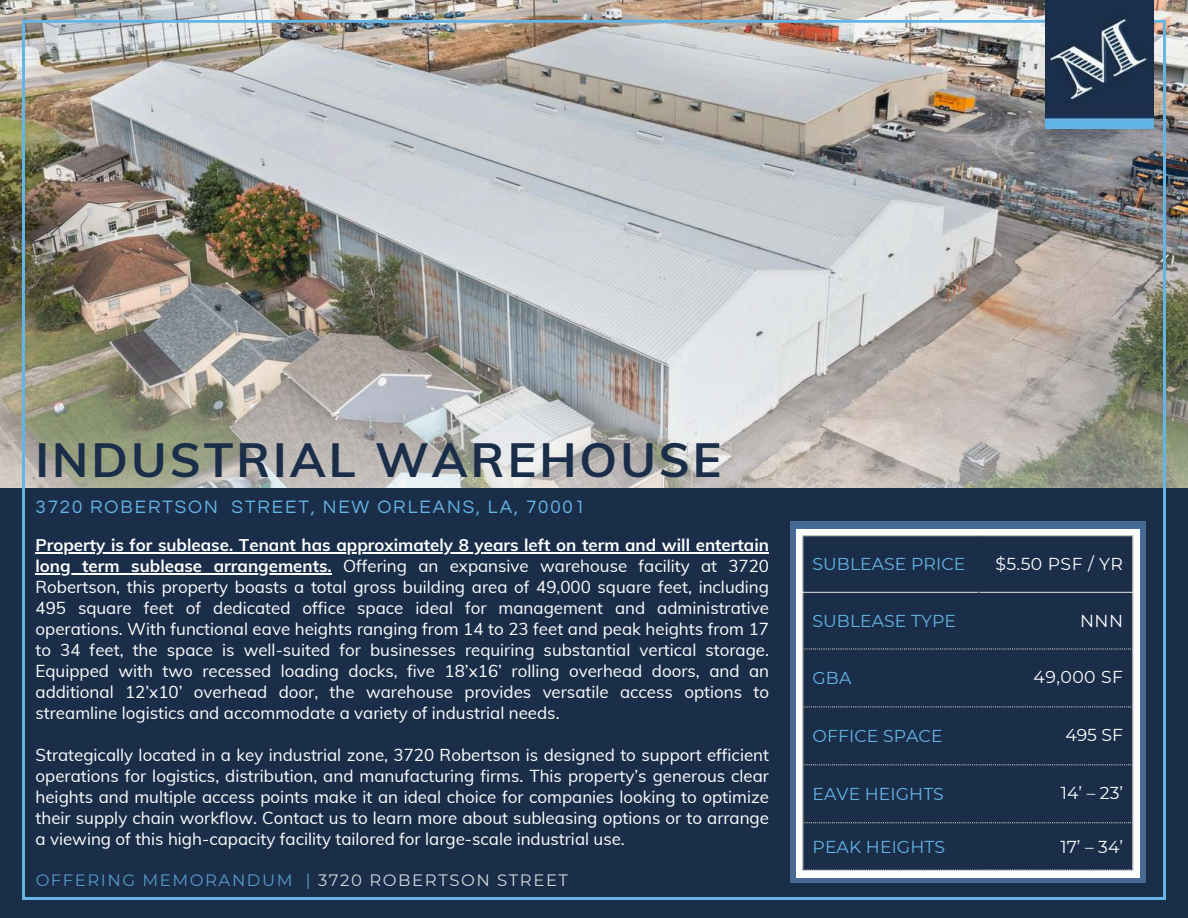
<style>
.page{position:relative;width:1188px;height:918px;background:#1a2e49}
.page>*{position:absolute;margin:0;border:0;box-sizing:border-box;transform-origin:0 0}
.t1{font:700 48px "Muli";letter-spacing:.065em;color:#1a2e49}
.t2{font:18.75px "Questrial";letter-spacing:.1em;color:#64b4e6}
.t3{font:17.25px "Montserrat";letter-spacing:.005em;color:#64b4e6}
.t4{font:17.25px "Montserrat";letter-spacing:.025em;color:#fefefe}
.t5{font:16.95px/21px "Muli";color:#fff;text-align:justify}
.t6{font:16.5px "Montserrat";letter-spacing:.095em;color:#64b4e6}
.s1{font-weight:700}
.s2{color:#fefefe}
</style>
<div class="page">
<img style="left:0;top:0;width:1188px;height:487px">
<img style="left:23px;top:21px;width:1142px;height:878px">
<div style="left:790px;top:522px;width:356px;height:361px;background:#466a94"></div>
<div style="left:796px;top:529px;width:344px;height:348px;background:#fefefe"></div>
<div style="left:803px;top:536px;width:329px;height:112px;background:#1a2e49"></div>
<hr style="left:802px;top:536px;width:1px;height:333px;background:#dbdbdb">
<hr style="left:1132px;top:536px;width:1px;height:333px;background:#dbdbdb">
<hr style="left:802px;top:535px;width:331px;height:1px;background:#dbdbdb">
<hr style="left:802px;top:592px;width:331px;height:1px;background:#dbdbdb">
<hr style="left:978px;top:536px;width:1px;height:333px;background:#1a2e49">
<div style="left:802px;top:648px;width:331px;height:223px;background:#1a2e49"></div>
<img style="left:1046px;top:0;width:108px;height:128px">
<hr style="left:36px;top:552px;width:733px;height:1px;background:#fff">
<hr style="left:36px;top:573px;width:296px;height:1px;background:#fff">
<h1 class="t1" style="left:36px;top:429px;width:687px">INDUSTRIAL WAREHOUSE</h1>
<p class="t2" style="left:36px;top:497px;width:551px">3720 ROBERTSON STREET, NEW ORLEANS, LA, 70001</p>
<p class="t5" style="left:36px;top:534px;width:735px"><span class="s1">Property is for sublease. Tenant has approximately 8 years left on term and will entertain long term sublease arrangements.</span> Offering an expansive warehouse facility at 3720<br>Robertson, this property boasts a total gross building area of 49,000 square feet, including 495 square feet of dedicated office space ideal for management and administrative operations. With functional eave heights ranging from 14 to 23 feet and peak heights from 17 to 34 feet, the space is well-suited for businesses requiring substantial vertical storage.<br>Equipped with two recessed loading docks, five 18’x16’ rolling overhead doors, and an additional 12’x10’ overhead door, the warehouse provides versatile access options to streamline logistics and accommodate a variety of industrial needs.</p>
<p class="t5" style="left:36px;top:744px;width:735px">Strategically located in a key industrial zone, 3720 Robertson is designed to support efficient operations for logistics, distribution, and manufacturing firms. This property’s generous clear heights and multiple access points make it an ideal choice for companies looking to optimize their supply chain workflow. Contact us to learn more about subleasing options or to arrange a viewing of this high-capacity facility tailored for large-scale industrial use.</p>
<p class="t6" style="left:36px;top:870px;width:534px">OFFERING MEMORANDUM | <span class="s2">3720 ROBERTSON STREET</span></p>
<p class="t3" style="left:813px;top:553px;width:154px">SUBLEASE PRICE</p>
<p class="t4" style="left:995px;top:553px;width:129px">$5.50 PSF / YR</p>
<p class="t3" style="left:813px;top:610px;width:145px">SUBLEASE TYPE</p>
<p class="t4" style="left:1080px;top:610px;width:44px">NNN</p>
<p class="t3" style="left:813px;top:668px;width:40px">GBA</p>
<p class="t4" style="left:1034px;top:667px;width:91px">49,000 SF</p>
<p class="t3" style="left:813px;top:726px;width:132px">OFFICE SPACE</p>
<p class="t4" style="left:1065px;top:724px;width:59px">495 SF</p>
<p class="t3" style="left:813px;top:784px;width:133px">EAVE HEIGHTS</p>
<p class="t4" style="left:1061px;top:782px;width:64px">14’ – 23’</p>
<p class="t3" style="left:813px;top:836px;width:134px">PEAK HEIGHTS</p>
<p class="t4" style="left:1061px;top:836px;width:64px">17’ – 34’</p>
</div>
